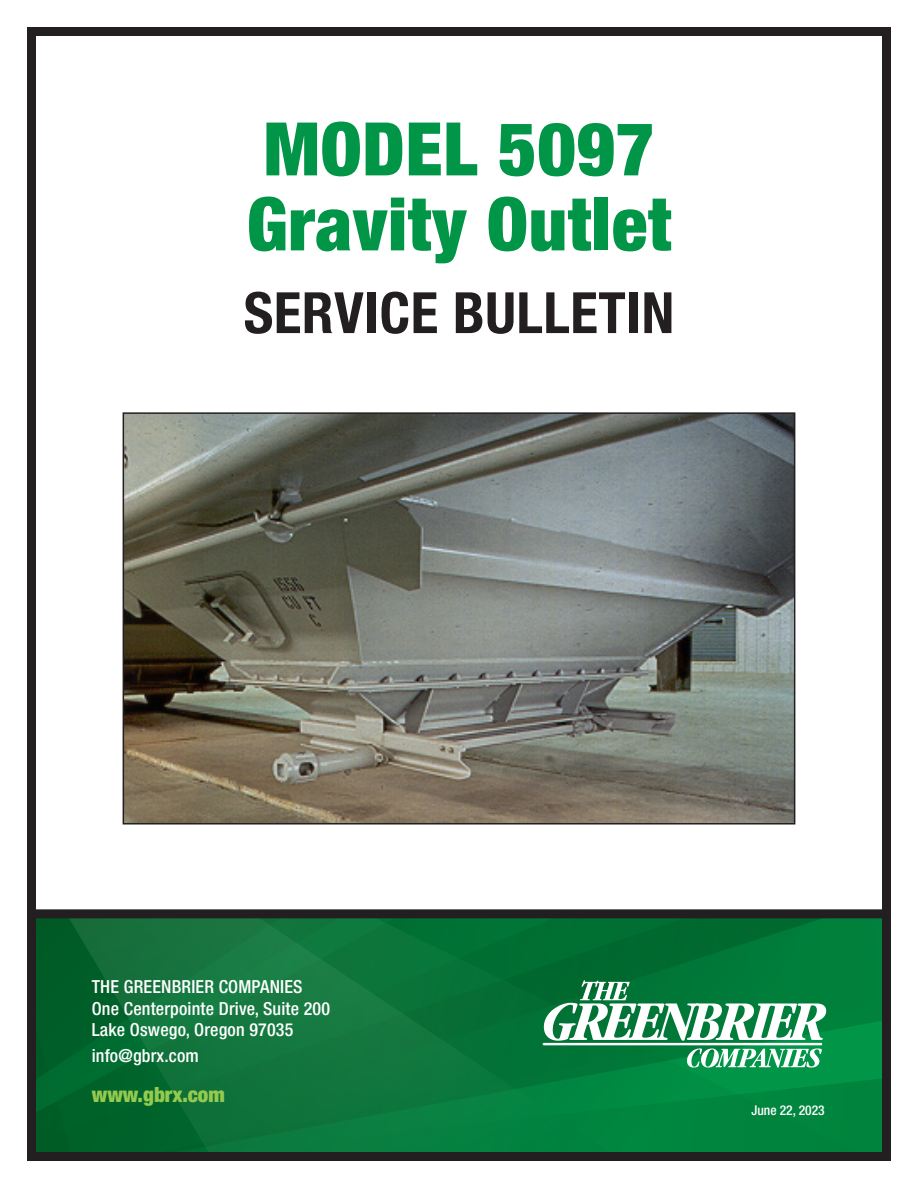
<style>
.page{position:relative;width:918px;height:1188px;background:#fff}
.page>*{position:absolute;margin:0;border:0;box-sizing:border-box;transform-origin:0 0}
.t1{font:900 condensed 73.95px "Helvetica Neue LT Std";letter-spacing:.01em;color:#009547}
.t2{font:700 condensed 57px "Helvetica Neue LT Std";letter-spacing:.01em;color:#231f20}
.t3{font:900 condensed 21px "Helvetica Neue LT Std";color:#94ca4e}
.t4{font:500 condensed 18px "Helvetica Neue LT Std";letter-spacing:.01em;color:#fff}
.t5{font:500 condensed 13.5px "Helvetica Neue LT Std";color:#fff}
</style>
<div class="page">
<img style="left:126px;top:415px;width:666px;height:407px">
<div style="left:123px;top:412px;width:672px;height:413px;border:2px solid #231f20"></div>
<svg style="left:37px;top:918px;width:844px;height:233px;background:#077639"></svg>
<div style="left:27px;top:27px;width:864px;height:1134px;border:9px solid #231f20"></div>
<svg style="left:543px;top:980px;width:283px;height:88px"></svg>
<div style="left:27px;top:909px;width:864px;height:9px;background:#231f20"></div>
<p class="t1" style="left:264px;top:104px;width:392px">MODEL 5097</p>
<p class="t1" style="left:247px;top:179px;width:426px">Gravity Outlet</p>
<p class="t2" style="left:244px;top:278px;width:432px">SERVICE BULLETIN</p>
<p class="t4" style="left:92px;top:976px;width:212px">THE GREENBRIER COMPANIES</p>
<p class="t4" style="left:92px;top:998px;width:240px">One Centerpointe Drive, Suite 200</p>
<p class="t4" style="left:92px;top:1019px;width:203px">Lake Oswego, Oregon 97035</p>
<p class="t4" style="left:92px;top:1044px;width:109px">info@gbrx.com</p>
<p class="t3" style="left:92px;top:1082px;width:135px">www.gbrx.com</p>
<p class="t5" style="left:751px;top:1102px;width:75px">June 22, 2023</p>
</div>
